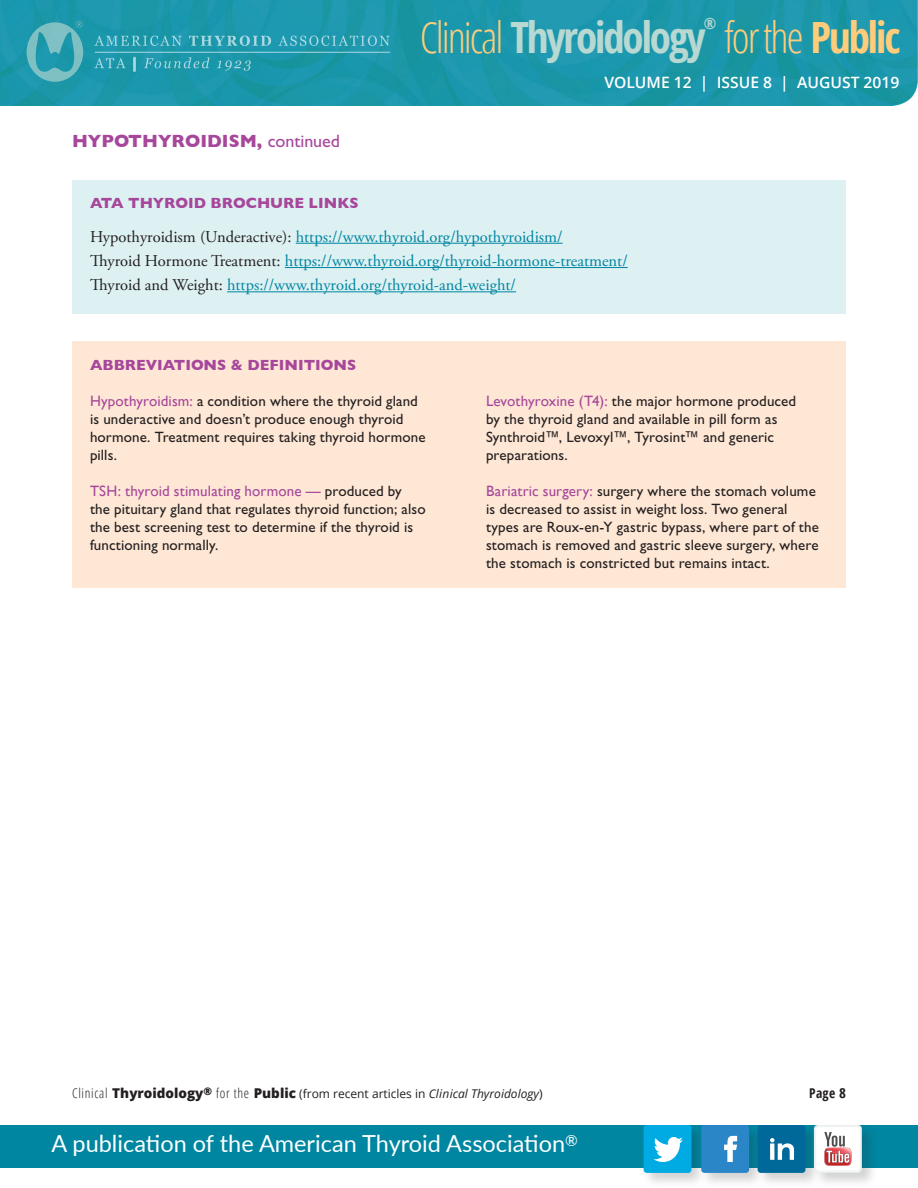
<style>
.page{position:relative;width:918px;height:1188px;background:#fff}
.page>*{position:absolute;margin:0;border:0;box-sizing:border-box;transform-origin:0 0}
.t1{font:300 condensed 43.05px "Open Sans";letter-spacing:-.05em;color:#fecc7b}
.t2{font:23.55px "Lato";color:#fff}
.t3{font:700 18px "Gill Sans";color:#a7479b}
.t4{font:16.5px/24.3px "Adobe Garamond Pro";color:#0086a1}
.t5{font:600 15.75px "Open Sans";color:#fff}
.t6{font:700 condensed 15.3px "Open Sans";color:#b8d8d2}
.t7{font:15px/18px "Gill Sans Std";letter-spacing:.01em;color:#231f20}
.t8{font:700 15px "Gill Sans";color:#a7479b}
.t9{font:15px "Gill Sans";letter-spacing:.01em;color:#a7479b}
.t10{font:700 condensed 13.5px "Open Sans";color:#231f20}
.t11{font:12px "Open Sans";color:#231f20}
.s1{font-weight:700;color:#b8d8d2}
.s2{font-weight:700}
.s3{font-family:"Gill Sans Std";font-weight:400}
.s4{color:#231f20}
.s5{font-family:"Gill Sans";color:#a7479b}
.s6{font-family:"Gill Sans Std";color:#231f20}
.s7{font-weight:300;font-stretch:condensed;font-size:13.5px}
.s8{font-weight:800;font-size:13.5px}
.s9{font-style:italic}
.s10{font-style:inherit}
</style>
<div class="page">
<img style="left:0;top:0;width:918px;height:106px">
<hr style="left:95px;top:52px;width:295px;height:1px;background:#fff">
<svg style="left:94px;top:36px;width:88px;height:10px"></svg>
<svg style="left:189px;top:36px;width:82px;height:10px"></svg>
<svg style="left:278px;top:36px;width:112px;height:10px"></svg>
<svg style="left:94px;top:58px;width:32px;height:10px"></svg>
<hr style="left:133px;top:57px;width:3px;height:15px;background:#fff">
<svg style="left:144px;top:57px;width:66px;height:11px"></svg>
<svg style="left:217px;top:60px;width:34px;height:11px"></svg>
<svg style="left:27px;top:21px;width:56px;height:61px;background:#4aaab6"></svg>
<div style="left:0;top:1125px;width:918px;height:42px;background:#0086a1"></div>
<div style="left:642px;top:1123px;width:235px;height:65px;background:#231f20;opacity:.2"></div>
<div style="left:758px;top:1125px;width:47px;height:48px;background:#00699a;border-radius:3px"></div>
<svg style="left:770px;top:1138px;width:24px;height:22px"></svg>
<div style="left:644px;top:1125px;width:47px;height:48px;background:#00abe4;border-radius:3px"></div>
<svg style="left:654px;top:1137px;width:29px;height:25px"></svg>
<div style="left:701px;top:1125px;width:48px;height:48px;background:#2a86c7;border-radius:3px"></div>
<svg style="left:724px;top:1136px;width:14px;height:26px"></svg>
<svg style="left:814px;top:1125px;width:48px;height:48px"></svg>
<svg style="left:815px;top:1126px;width:46px;height:46px;background:#e8d3d3"></svg>
<div style="left:72px;top:341px;width:774px;height:247px;background:#fee7d5"></div>
<div style="left:72px;top:180px;width:774px;height:133px;background:#ddf0f2"></div>
<hr style="left:296px;top:243px;width:267px;height:1px;background:#0086a1">
<hr style="left:285px;top:267px;width:343px;height:1px;background:#0086a1">
<hr style="left:227px;top:291px;width:289px;height:1px;background:#0086a1">
<p class="t6" style="left:704px;top:13px;width:14px">®</p>
<h1 class="t1" style="left:420px;top:8px;width:482px">Clinical <span class="s1">Thyroidology</span> for the <span class="s2">Public</span></h1>
<p class="t3" style="left:72px;top:127px;width:270px">HYPOTHYROIDISM, <span class="s3">continued</span></p>
<p class="t5" style="left:604px;top:72px;width:297px">VOLUME 12 | ISSUE 8 | AUGUST 2019</p>
<p class="t8" style="left:90px;top:191px;width:270px">ATA THYROID BROCHURE LINKS</p>
<p class="t4" style="left:90px;top:225px;width:539px"><span class="s4">Hypothyroidism (Underactive):</span> https://www.thyroid.org/hypothyroidism/<br><span class="s4">Thyroid Hormone Treatment:</span> https://www.thyroid.org/thyroid-hormone-treatment/<br><span class="s4">Thyroid and Weight:</span> https://www.thyroid.org/thyroid-and-weight/</p>
<p class="t8" style="left:90px;top:353px;width:268px">ABBREVIATIONS &amp; DEFINITIONS</p>
<p class="t7" style="left:90px;top:392px;width:337px"><span class="s5">Hypothyroidism:</span> a condition where the thyroid gland is underactive and doesn’t produce enough thyroid hormone. Treatment requires taking thyroid hormone pills.</p>
<p class="t9" style="left:90px;top:482px;width:313px">TSH: thyroid stimulating hormone — <span class="s6">produced by</span></p>
<p class="t7" style="left:90px;top:500px;width:337px">the pituitary gland that regulates thyroid function; also the best screening test to determine if the thyroid is functioning normally.</p>
<p class="t7" style="left:486px;top:392px;width:312px"><span class="s5">Levothyroxine (T4):</span> the major hormone produced by the thyroid gland and available in pill form as Synthroid™, Levoxyl™, Tyrosint™ and generic preparations.</p>
<p class="t7" style="left:486px;top:482px;width:334px"><span class="s5">Bariatric surgery:</span> surgery where the stomach volume is decreased to assist in weight loss. Two general types are Roux-en-Y gastric bypass, where part of the stomach is removed and gastric sleeve surgery, where the stomach is constricted but remains intact.</p>
<p class="t11" style="left:72px;top:1086px;width:472px"><span class="s7">Clinical</span> <span class="s8">Thyroidology</span><sup>®</sup> <span class="s7">for the</span> <span class="s8">Public</span> (from recent articles in <span class="s9">Clinical Thyroidology</span>)</p>
<p class="t10" style="left:809px;top:1084px;width:38px">Page <span class="s10">8</span></p>
<h2 class="t2" style="left:51px;top:1127px;width:528px">A publication of the American Thyroid Association<sup>®</sup></h2>
</div>
